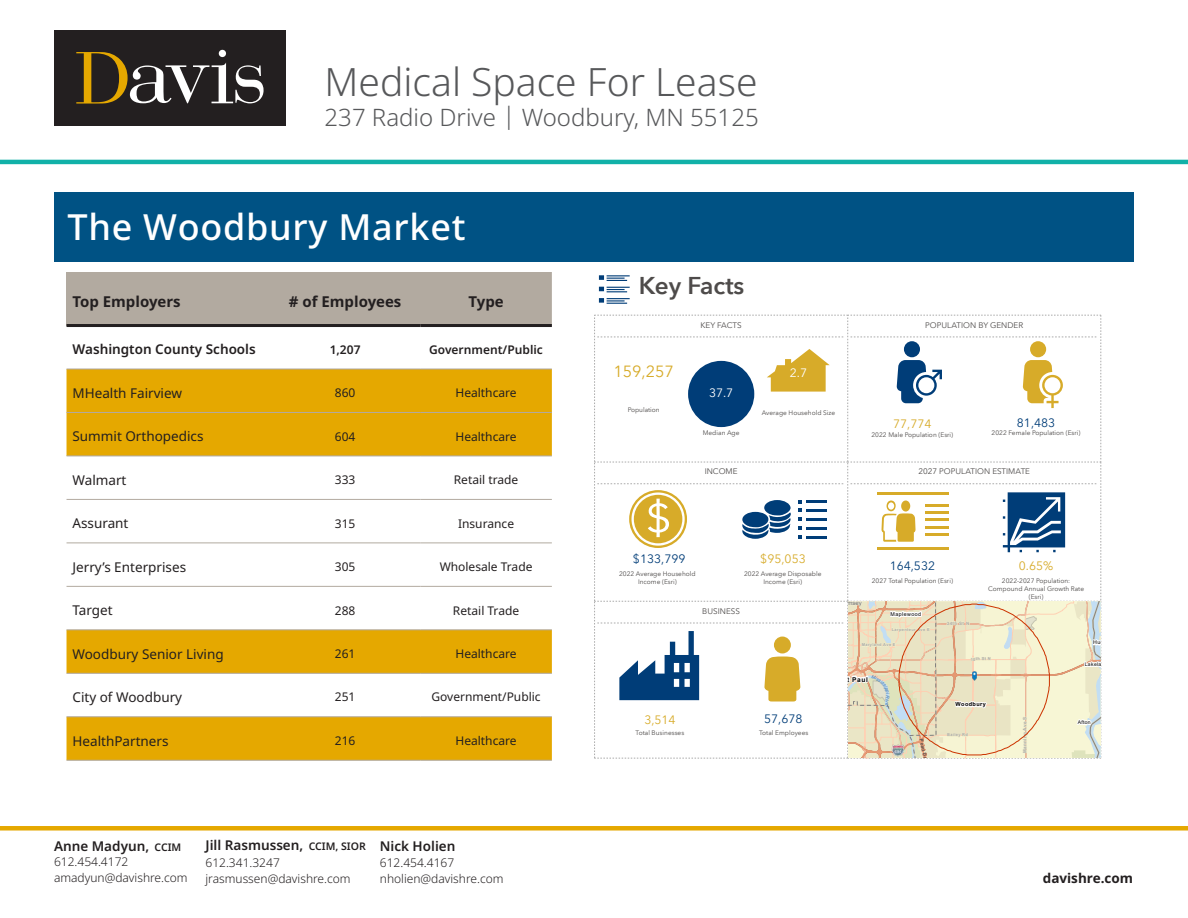
<style>
.page{position:relative;width:1188px;height:918px;background:#fff}
.page>*{position:absolute;margin:0;border:0;box-sizing:border-box;transform-origin:0 0}
.t1{font:300 39px "Noto Sans";color:#57585a}
.Body{font:500 36px "Noto Sans";letter-spacing:.02em;color:#fff}
.t2{font:600 24.3px "Avenir Next LT Pro";color:#4e4b4a}
.t3{font:300 24px "Noto Sans";color:#57585a}
.t4{font:16.2px "Avenir Next LT Pro";color:#d7ab29}
.t5{font:700 15px "Noto Sans";color:#231f20}
.t6{font:13.5px "Noto Sans";color:#231f20}
.t7{font:600 13.5px "Noto Sans";color:#231f20}
.t8{font:700 13.5px "Noto Sans";color:#231f20}
.t9{font:12.15px "Avenir Next LT Pro";color:#003d78}
.t10{font:12.15px "Avenir Next LT Pro";color:#d7ab29}
.t11{font:12.15px "Avenir Next LT Pro";color:#fff}
.t12{font:12px "Noto Sans";color:#231f20}
.t13{font:300 12px/15.8px "Noto Sans";color:#231f20}
.t14{font:600 12px "Noto Sans";color:#231f20}
.t15{font:8.1px "Avenir Next LT Pro";color:#4e4b4a}
.t16{font:6.6px/7.9px "Avenir Next LT Pro";color:#4e4b4a;text-align:center}
.t17{font:700 6.6px "Arial";letter-spacing:.095em;color:#000}
.t18{font:6.15px "Arial";letter-spacing:-.015em;color:#686868}
.t19{font:700 5.55px "Arial";letter-spacing:.07em;color:#000}
.t20{font:5.25px "Arial";letter-spacing:.075em;color:#000}
.t21{font:5.1px "Arial";letter-spacing:.065em;color:#000}
.t22{font:italic 4.65px "Arial";color:#497aab}
.t23{font:700 4.5px "Arial";letter-spacing:.075em;color:#aaa}
.t24{font:700 4.5px "Arial";color:#4c4c4c}
.t25{font:4.35px "Arial";color:#fdfdfd}
.t26{font:700 4.05px "Arial";letter-spacing:.075em;color:#aaa}
.s1{font-size:10.5px}
</style>
<div class="page">
<hr style="left:0;top:160px;width:1188px;height:4px;background:#11b1a8">
<div style="left:0;top:826px;width:1188px;height:5px;background:#e5a800"></div>
<div style="left:54px;top:30px;width:232px;height:96px;background:#231f20"></div>
<div style="left:219px;top:50px;width:7px;height:7px;background:#fff;border-radius:50%"></div>
<svg style="left:76px;top:52px;width:188px;height:52px"></svg>
<div style="left:67px;top:272px;width:203px;height:54px;background:#b2aaa0"></div>
<div style="left:270px;top:272px;width:282px;height:52px;background:#b2aaa0"></div>
<svg style="left:67px;top:370px;width:485px;height:390px"></svg>
<hr style="left:67px;top:324px;width:203px;height:3px;background:#231f20">
<hr style="left:270px;top:324px;width:150px;height:3px;background:#231f20">
<hr style="left:420px;top:324px;width:132px;height:3px;background:#231f20">
<hr style="left:67px;top:369px;width:203px;height:1px;background:#b2aaa0">
<hr style="left:270px;top:369px;width:150px;height:1px;background:#b2aaa0">
<hr style="left:420px;top:369px;width:132px;height:1px;background:#b2aaa0">
<hr style="left:67px;top:412px;width:203px;height:1px;background:#b2aaa0">
<hr style="left:270px;top:412px;width:150px;height:1px;background:#b2aaa0">
<hr style="left:420px;top:412px;width:132px;height:1px;background:#b2aaa0">
<hr style="left:67px;top:456px;width:203px;height:1px;background:#b2aaa0">
<hr style="left:270px;top:456px;width:150px;height:1px;background:#b2aaa0">
<hr style="left:420px;top:456px;width:132px;height:1px;background:#b2aaa0">
<hr style="left:67px;top:499px;width:203px;height:1px;background:#b2aaa0">
<hr style="left:270px;top:499px;width:150px;height:1px;background:#b2aaa0">
<hr style="left:420px;top:499px;width:132px;height:1px;background:#b2aaa0">
<hr style="left:67px;top:543px;width:203px;height:1px;background:#b2aaa0">
<hr style="left:270px;top:543px;width:150px;height:1px;background:#b2aaa0">
<hr style="left:420px;top:543px;width:132px;height:1px;background:#b2aaa0">
<hr style="left:67px;top:586px;width:203px;height:1px;background:#b2aaa0">
<hr style="left:270px;top:586px;width:150px;height:1px;background:#b2aaa0">
<hr style="left:420px;top:586px;width:132px;height:1px;background:#b2aaa0">
<hr style="left:67px;top:629px;width:203px;height:1px;background:#b2aaa0">
<hr style="left:270px;top:629px;width:150px;height:1px;background:#b2aaa0">
<hr style="left:420px;top:629px;width:132px;height:1px;background:#b2aaa0">
<hr style="left:67px;top:673px;width:203px;height:1px;background:#b2aaa0">
<hr style="left:270px;top:673px;width:150px;height:1px;background:#b2aaa0">
<hr style="left:420px;top:673px;width:132px;height:1px;background:#b2aaa0">
<hr style="left:67px;top:716px;width:203px;height:1px;background:#b2aaa0">
<hr style="left:270px;top:716px;width:150px;height:1px;background:#b2aaa0">
<hr style="left:420px;top:716px;width:132px;height:1px;background:#b2aaa0">
<hr style="left:67px;top:760px;width:203px;height:1px;background:#b2aaa0">
<hr style="left:270px;top:760px;width:150px;height:1px;background:#b2aaa0">
<hr style="left:420px;top:760px;width:132px;height:1px;background:#b2aaa0">
<div style="left:54px;top:193px;width:1079px;height:69px;background:#005284"></div>
<svg style="left:599px;top:275px;width:31px;height:29px"></svg>
<svg style="left:594px;top:315px;width:508px;height:444px"></svg>
<h1 class="t1" style="left:325px;top:54px;width:434px">Medical Space For Lease</h1>
<h3 class="t3" style="left:325px;top:100px;width:436px">237 Radio Drive | Woodbury, MN 55125</h3>
<p class="Body" style="left:68px;top:202px;width:400px">The Woodbury Market</p>
<p class="t5" style="left:73px;top:291px;width:110px">Top Employers</p>
<p class="t5" style="left:289px;top:291px;width:114px"># of Employees</p>
<p class="t5" style="left:468px;top:291px;width:37px">Type</p>
<p class="t7" style="left:73px;top:340px;width:185px">Washington County Schools</p>
<p class="t14" style="left:330px;top:341px;width:32px">1,207</p>
<p class="t14" style="left:429px;top:341px;width:115px">Government/Public</p>
<p class="t6" style="left:73px;top:384px;width:111px">MHealth Fairview</p>
<p class="t12" style="left:335px;top:384px;width:22px">860</p>
<p class="t12" style="left:455px;top:384px;width:63px">Healthcare</p>
<p class="t6" style="left:73px;top:427px;width:133px">Summit Orthopedics</p>
<p class="t12" style="left:335px;top:428px;width:22px">604</p>
<p class="t12" style="left:455px;top:428px;width:63px">Healthcare</p>
<p class="t6" style="left:73px;top:470px;width:55px">Walmart</p>
<p class="t12" style="left:335px;top:471px;width:22px">333</p>
<p class="t12" style="left:454px;top:471px;width:66px">Retail trade</p>
<p class="t6" style="left:73px;top:514px;width:57px">Assurant</p>
<p class="t12" style="left:335px;top:515px;width:22px">315</p>
<p class="t12" style="left:458px;top:515px;width:58px">Insurance</p>
<p class="t6" style="left:73px;top:557px;width:115px">Jerry’s Enterprises</p>
<p class="t12" style="left:335px;top:558px;width:22px">305</p>
<p class="t12" style="left:440px;top:558px;width:94px">Wholesale Trade</p>
<p class="t6" style="left:73px;top:601px;width:42px">Target</p>
<p class="t12" style="left:335px;top:602px;width:22px">288</p>
<p class="t12" style="left:453px;top:602px;width:68px">Retail Trade</p>
<p class="t6" style="left:73px;top:644px;width:153px">Woodbury Senior Living</p>
<p class="t12" style="left:335px;top:645px;width:22px">261</p>
<p class="t12" style="left:455px;top:645px;width:63px">Healthcare</p>
<p class="t6" style="left:73px;top:688px;width:111px">City of Woodbury</p>
<p class="t12" style="left:335px;top:689px;width:22px">251</p>
<p class="t12" style="left:431px;top:689px;width:111px">Government/Public</p>
<p class="t6" style="left:73px;top:731px;width:98px">HealthPartners</p>
<p class="t12" style="left:335px;top:732px;width:22px">216</p>
<p class="t12" style="left:455px;top:732px;width:63px">Healthcare</p>
<h3 class="t7" style="left:54px;top:836px;width:129px">Anne Madyun, <span class="s1">CCIM</span></h3>
<h3 class="t13" style="left:54px;top:854px;width:135px">612.454.4172 amadyun@davishre.com</h3>
<h3 class="t7" style="left:206px;top:836px;width:162px">Jill Rasmussen, <span class="s1">CCIM, SIOR</span></h3>
<h3 class="t13" style="left:206px;top:855px;width:147px">612.341.3247 jrasmussen@davishre.com</h3>
<h3 class="t7" style="left:380px;top:836px;width:77px">Nick Holien</h3>
<h3 class="t13" style="left:380px;top:855px;width:125px">612.454.4167 nholien@davishre.com</h3>
<h3 class="t2" style="left:639px;top:271px;width:107px">Key Facts</h3>
<h3 class="t4" style="left:613px;top:362px;width:62px">159,257</h3>
<p class="t16" style="left:628px;top:406px;width:34px">Population</p>
<p class="t15" style="left:701px;top:320px;width:43px">KEY FACTS</p>
<h3 class="t11" style="left:709px;top:386px;width:26px">37.7</h3>
<p class="t16" style="left:703px;top:428px;width:38px">Median Age</p>
<p class="t15" style="left:705px;top:467px;width:34px">INCOME</p>
<h3 class="t11" style="left:790px;top:366px;width:19px">2.7</h3>
<p class="t16" style="left:762px;top:408px;width:75px">Average Household Size</p>
<p class="t15" style="left:925px;top:320px;width:100px">POPULATION BY GENDER</p>
<h3 class="t10" style="left:893px;top:416px;width:40px">77,774</h3>
<p class="t16" style="left:871px;top:431px;width:83px">2022 Male Population (Esri)</p>
<h3 class="t9" style="left:1017px;top:416px;width:40px">81,483</h3>
<p class="t16" style="left:992px;top:429px;width:90px">2022 Female Population (Esri)</p>
<p class="t15" style="left:918px;top:467px;width:113px">2027 POPULATION ESTIMATE</p>
<h3 class="t9" style="left:633px;top:552px;width:54px">$133,799</h3>
<p class="t16" style="left:619px;top:570px;width:78px">2022 Average Household<br>Income (Esri)</p>
<h3 class="t10" style="left:760px;top:552px;width:47px">$95,053</h3>
<p class="t16" style="left:744px;top:570px;width:79px">2022 Average Disposable<br>Income (Esri)</p>
<p class="t15" style="left:702px;top:606px;width:39px">BUSINESS</p>
<p class="t18" style="left:840px;top:598px;width:24px">Ramsey</p>
<h3 class="t9" style="left:890px;top:559px;width:47px">164,532</h3>
<p class="t16" style="left:872px;top:577px;width:83px">2027 Total Population (Esri)</p>
<p class="t20" style="left:891px;top:611px;width:32px">Maplewood</p>
<p class="t26" style="left:892px;top:626px;width:39px">Larpenteur Ave E</p>
<p class="t23" style="left:947px;top:620px;width:24px">34th St N</p>
<h3 class="t10" style="left:1019px;top:559px;width:36px">0.65%</h3>
<p class="t16" style="left:988px;top:577px;width:97px">2022-2027 Population:<br>Compound Annual Growth Rate (Esri)</p>
<h3 class="t10" style="left:644px;top:712px;width:33px">3,514</h3>
<p class="t16" style="left:636px;top:729px;width:50px">Total Businesses</p>
<h3 class="t9" style="left:764px;top:712px;width:40px">57,678</h3>
<p class="t16" style="left:759px;top:729px;width:51px">Total Employees</p>
<p class="t26" style="left:862px;top:642px;width:35px">Maryland Ave E</p>
<p class="t22" style="left:877px;top:675px;width:9px;rotate:33deg">issi</p>
<p class="t17" style="left:842px;top:675px;width:27px">St Paul</p>
<p class="t25" style="left:894px;top:748px;width:9px">494</p>
<p class="t24" style="left:924px;top:738px;width:12px;rotate:79deg">Poin</p>
<p class="t24" style="left:927px;top:752px;width:14px;rotate:77deg">Doug</p>
<p class="t26" style="left:971px;top:656px;width:11px;rotate:-1deg">10th</p>
<p class="t26" style="left:982px;top:656px;width:11px">St N</p>
<p class="t19" style="left:956px;top:700px;width:32px">Woodbury</p>
<p class="t26" style="left:947px;top:732px;width:22px">Bailey Rd</p>
<p class="t23" style="left:1022px;top:753px;width:38px;rotate:-90deg">Manning Ave S</p>
<p class="t21" style="left:1085px;top:661px;width:24px">Lakeland</p>
<p class="t21" style="left:1078px;top:719px;width:15px">Afton</p>
<h3 class="t8" style="left:1043px;top:868px;width:92px">davishre.com</h3>
</div>
